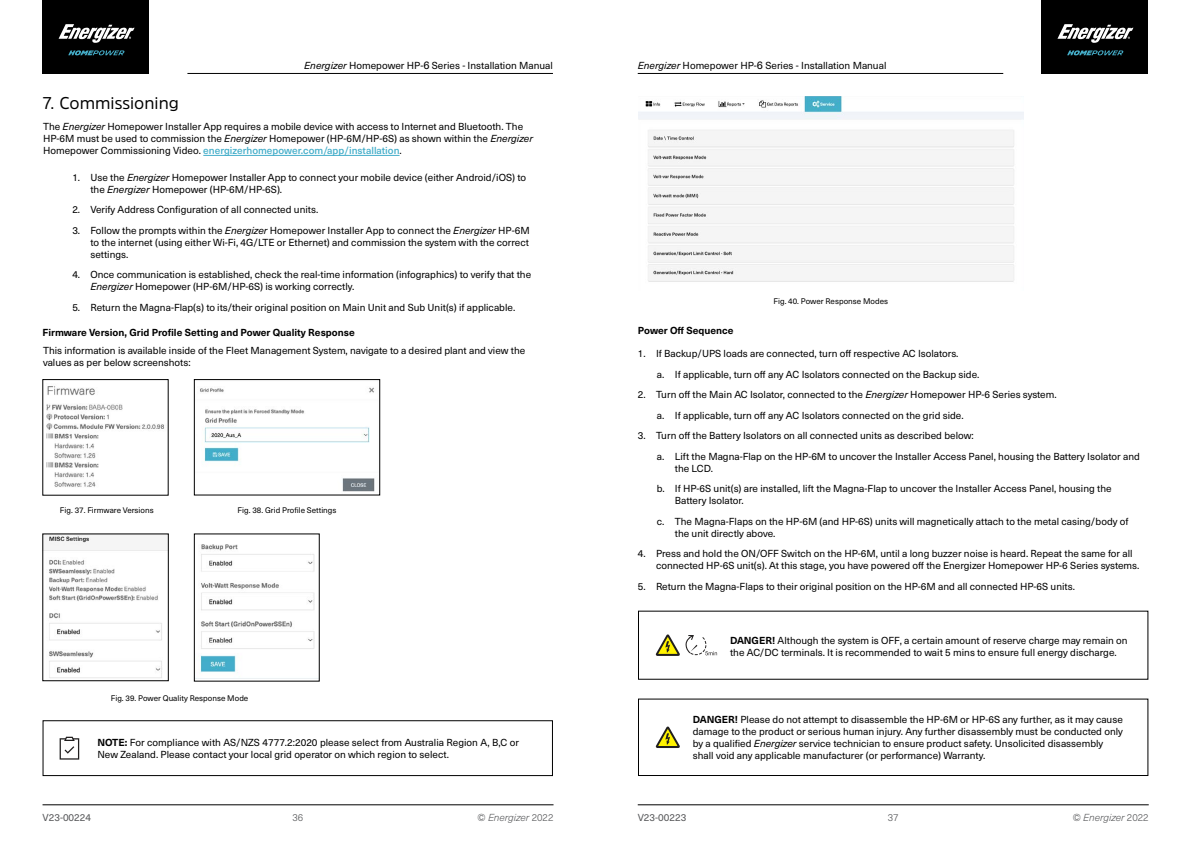
<style>
.page{position:relative;width:1191px;height:842px;background:#fff}
.page>*{position:absolute;margin:0;border:0;box-sizing:border-box;transform-origin:0 0}
.t1{font:17px "Energi Pro Standard";color:#000}
.t2{font:10px/12px "Neue Haas Unica W1 G";color:#000}
.t3{font:700 10px "Neue Haas Unica W1 G";color:#000}
.t4{font:italic 300 10px "Neue Haas Unica W1 G";color:#58595b}
.t5{font:10px "Neue Haas Unica W1 G";color:#58595b}
.t6{font:300 10px "Neue Haas Unica W1 G";color:#58595b}
.t7{font:8px "Neue Haas Unica W1 G";color:#000}
.s1{font-style:italic}
.s2{font-size:11px}
.s3{font-weight:500;color:#44aeca}
.s4{font-weight:700}
.s5{font-style:normal}
</style>
<div class="page">
<div style="left:43px;top:0;width:106px;height:74px;background:#000"></div>
<div style="left:1041px;top:0;width:107px;height:74px;background:#000"></div>
<svg style="left:59px;top:24px;width:76px;height:19px"></svg>
<svg style="left:68px;top:50px;width:56px;height:5px"></svg>
<svg style="left:1057px;top:24px;width:76px;height:19px"></svg>
<svg style="left:1067px;top:50px;width:56px;height:5px"></svg>
<hr style="left:43px;top:804px;width:510px;height:1px;background:#000">
<hr style="left:638px;top:804px;width:510px;height:1px;background:#000">
<hr style="left:638px;top:73px;width:365px;height:1px;background:#000">
<hr style="left:187px;top:73px;width:366px;height:1px;background:#000">
<img style="left:638px;top:96px;width:385px;height:186px">
<div style="left:638px;top:698px;width:510px;height:78px;border:1px solid #000"></div>
<hr style="left:203px;top:155px;width:196px;height:1px;background:#44aeca">
<svg style="left:656px;top:726px;width:24px;height:22px"></svg>
<svg style="left:656px;top:634px;width:61px;height:22px"></svg>
<img style="left:200px;top:387px;width:175px;height:105px">
<div style="left:194px;top:379px;width:186px;height:116px;border:1px solid #000"></div>
<img style="left:46px;top:386px;width:118px;height:101px">
<img style="left:45px;top:536px;width:122px;height:142px">
<img style="left:200px;top:544px;width:115px;height:129px">
<svg style="left:60px;top:737px;width:19px;height:23px"></svg>
<div style="left:43px;top:720px;width:510px;height:56px;border:1px solid #000"></div>
<p class="t2" style="left:304px;top:59px;width:250px"><span class="s1">Energizer</span> Homepower HP-<span class="s2">6</span> Series - Installation Manual</p>
<p class="t2" style="left:638px;top:59px;width:250px"><span class="s1">Energizer</span> Homepower HP-<span class="s2">6</span> Series - Installation Manual</p>
<h1 class="t1" style="left:43px;top:91px;width:138px">7. Commissioning</h1>
<p class="t2" style="left:43px;top:120px;width:491px">The <span class="s1">Energizer</span> Homepower Installer App requires a mobile device with access to Internet and Bluetooth. The<br>HP-6M must be used to commission the <span class="s1">Energizer</span> Homepower (HP-6M/HP-6S) as shown within the <span class="s1">Energizer<br></span>Homepower Commissioning Video. <span class="s3">energizerhomepower.com/app/installation</span>.</p>
<p class="t2" style="left:90px;top:170px;width:437px;text-indent:-18px">1. Use the <span class="s1">Energizer</span> Homepower Installer App to connect your mobile device (either Android/iOS) to the <span class="s1">Energizer</span> Homepower (HP-6M/HP-6S).</p>
<p class="t2" style="left:72px;top:203px;width:247px">2. Verify Address Configuration of all connected units.</p>
<p class="t2" style="left:90px;top:223px;width:441px;text-align:justify;text-indent:-18px">3. Follow the prompts within the <span class="s1">Energizer</span> Homepower Installer App to connect the <span class="s1">Energizer</span> HP-6M to the internet (using either Wi-Fi, 4G/LTE or Ethernet) and commission the system with the correct settings.</p>
<p class="t2" style="left:90px;top:268px;width:442px;text-indent:-18px">4. Once communication is established, check the real-time information (infographics) to verify that the<br><span class="s1">Energizer</span> Homepower (HP-6M/HP-6S) is working correctly.</p>
<p class="t2" style="left:72px;top:300px;width:444px">5. Return the Magna-Flap(s) to its/their original position on Main Unit and Sub Unit(s) if applicable.</p>
<p class="t3" style="left:43px;top:325px;width:314px">Firmware Version, Grid Profile Setting and Power Quality Response</p>
<p class="t3" style="left:638px;top:323px;width:97px">Power Off Sequence</p>
<p class="t7" style="left:773px;top:296px;width:116px">Fig. 40. Power Response Modes</p>
<p class="t2" style="left:43px;top:343px;width:484px">This information is available inside of the Fleet Management System, navigate to a desired plant and view the values as per below screenshots:</p>
<p class="t2" style="left:657px;top:343px;width:324px;line-height:20.5px;text-indent:-19px">1. If Backup/UPS loads are connected, turn off respective AC Isolators.<br>a. If applicable, turn off any AC Isolators connected on the Backup side.</p>
<p class="t2" style="left:657px;top:384px;width:401px;line-height:20.5px;text-indent:-19px">2. Turn off the Main AC Isolator, connected to the <span class="s1">Energizer</span> Homepower HP-6 Series system. a. If applicable, turn off any AC Isolators connected on the grid side.</p>
<p class="t2" style="left:657px;top:425px;width:484px;line-height:20.5px;text-indent:-19px">3. Turn off the Battery Isolators on all connected units as described below:<br>a. Lift the Magna-Flap on the HP-6M to uncover the Installer Access Panel, housing the Battery Isolator and</p>
<p class="t2" style="left:657px;top:457px;width:456px;line-height:20.5px;text-indent:18px">the LCD.<br>b. If HP-6S unit(s) are installed, lift the Magna-Flap to uncover the Installer Access Panel, housing the</p>
<p class="t2" style="left:657px;top:490px;width:473px;line-height:20.5px;text-indent:18px">Battery Isolator.<br>c. The Magna-Flaps on the HP-6M (and HP-6S) units will magnetically attach to the metal casing/body of</p>
<p class="t2" style="left:675px;top:527px;width:102px">the unit directly above.</p>
<p class="t2" style="left:656px;top:547px;width:485px;text-indent:-18px">4. Press and hold the ON/OFF Switch on the HP-6M, until a long buzzer noise is heard. Repeat the same for all connected HP-6S unit(s). At this stage, you have powered off the Energizer Homepower HP-6 Series systems.</p>
<p class="t2" style="left:638px;top:580px;width:438px">5. Return the Magna-Flaps to their original position on the HP-6M and all connected HP-6S units.</p>
<p class="t7" style="left:60px;top:504px;width:95px">Fig. 37. Firmware Versions</p>
<p class="t7" style="left:238px;top:504px;width:100px">Fig. 38. Grid Profile Settings</p>
<p class="t7" style="left:111px;top:692px;width:139px">Fig. 39. Power Quality Response Mode</p>
<p class="t2" style="left:97px;top:736px;width:423px"><span class="s4">NOTE:</span> For compliance with AS/NZS 4777.2:2020 please select from Australia Region A, B,C or<br>New Zealand. Please contact your local grid operator on which region to select.</p>
<p class="t2" style="left:730px;top:634px;width:399px"><span class="s4">DANGER!</span> Although the system is OFF, a certain amount of reserve charge may remain on the AC/DC terminals. It is recommended to wait 5 mins to ensure full energy discharge.</p>
<p class="t2" style="left:693px;top:713px;width:431px"><span class="s4">DANGER!</span> Please do not attempt to disassemble the HP-6M or HP-6S any further, as it may cause damage to the product or serious human injury. Any further disassembly must be conducted only by a qualified <span class="s1">Energizer</span> service technician to ensure product safety. Unsolicited disassembly shall void any applicable manufacturer (or performance) Warranty.</p>
<p class="t5" style="left:43px;top:810px;width:50px">V23-00224</p>
<p class="t6" style="left:292px;top:810px;width:12px">36</p>
<p class="t4" style="left:477px;top:810px;width:77px">© Energizer <span class="s5">2022</span></p>
<p class="t5" style="left:638px;top:810px;width:50px">V23-00223</p>
<p class="t6" style="left:887px;top:810px;width:12px">37</p>
<p class="t4" style="left:1072px;top:810px;width:77px">© Energizer <span class="s5">2022</span></p>
</div>
